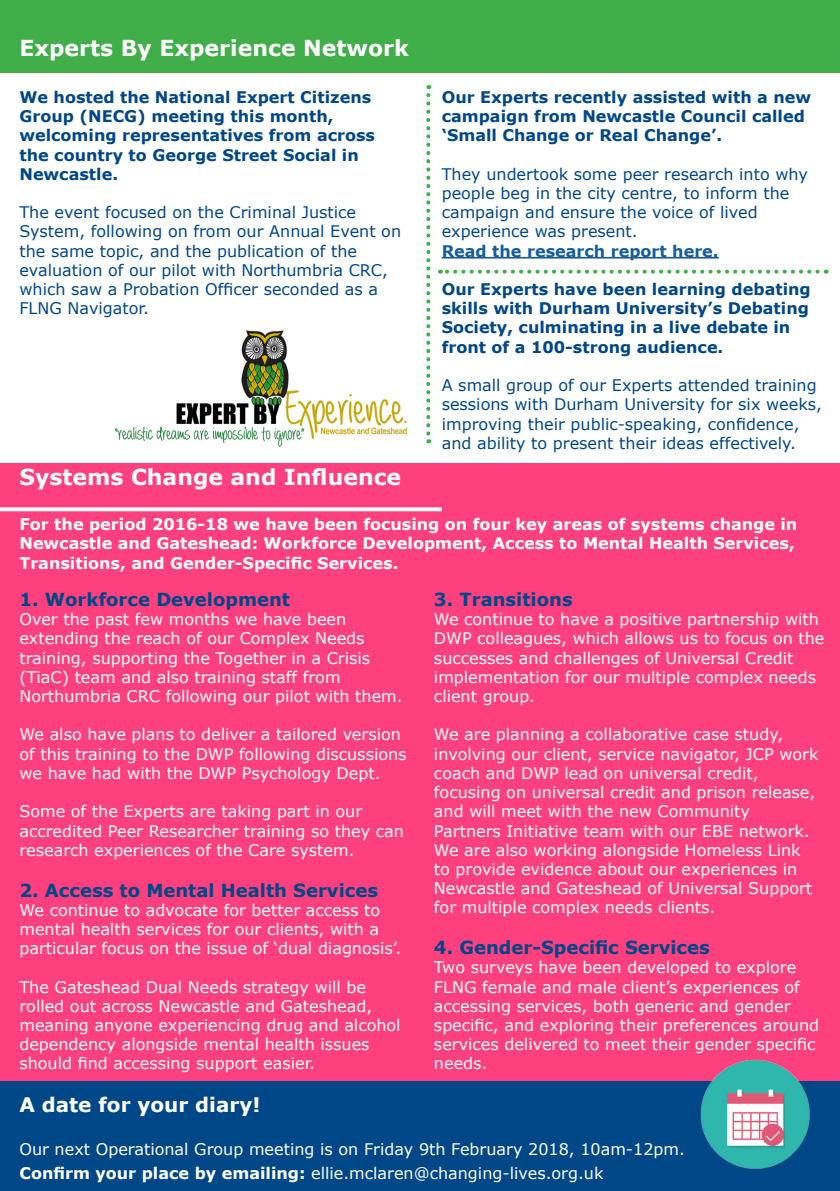
<style>
.page{position:relative;width:840px;height:1191px;background:#fff}
.page>*{position:absolute;margin:0;border:0;box-sizing:border-box;transform-origin:0 0}
.t1{font:700 22px "Verdana";color:#fff}
.t2{font:700 20px "Verdana";color:#fff}
.t3{font:700 18px "Verdana";color:#004788}
.t4{font:16px/19.2px "Verdana";color:#fff}
.t5{font:16px/19.2px "Verdana";color:#004788}
.t6{font:700 16px/19.2px "Verdana";color:#004788}
.t7{font:700 16px/19.2px "Verdana";color:#fff}
.s1{font-weight:700;color:#175d9e}
.s2{font-weight:700}
</style>
<div class="page">
<div style="left:0;top:14px;width:839px;height:1177px;background:#004788"></div>
<div style="left:0;top:74px;width:839px;height:389px;background:#fff"></div>
<div style="left:0;top:0;width:839px;height:72px;background:#40ae49"></div>
<img style="left:114px;top:330px;width:293px;height:117px">
<hr style="left:441px;top:257px;width:277px;height:1px;background:#175d9e">
<svg style="left:426px;top:95px;width:4px;height:348px"></svg>
<div style="left:0;top:463px;width:839px;height:617px;background:#fe407e"></div>
<svg style="left:0;top:507px;width:441px;height:4px;background:#fef1f5"></svg>
<img style="left:691px;top:1060px;width:127px;height:109px">
<svg style="left:439px;top:270px;width:378px;height:4px"></svg>
<p class="t1" style="left:19px;top:34px;width:391px">Experts By Experience Network</p>
<p class="t6" style="left:19px;top:88px;width:357px">We hosted the National Expert Citizens<br>Group (NECG) meeting this month, welcoming representatives from across the country to George Street Social in<br>Newcastle.</p>
<p class="t5" style="left:19px;top:203px;width:383px">The event focused on the Criminal Justice System, following on from our Annual Event on the same topic, and the publication of the evaluation of our pilot with Northumbria CRC, which saw a Probation Officer seconded as a FLNG Navigator.</p>
<p class="t6" style="left:441px;top:88px;width:371px">Our Experts recently assisted with a new campaign from Newcastle Council called ‘Small Change or Real Change’.</p>
<p class="t5" style="left:441px;top:165px;width:367px">They undertook some peer research into why people beg in the city centre, to inform the campaign and ensure the voice of lived experience was present.<br><span class="s1">Read the research report here.</span></p>
<p class="t6" style="left:441px;top:280px;width:370px">Our Experts have been learning debating skills with Durham University’s Debating Society, culminating in a live debate in front of a 100-strong audience.</p>
<p class="t5" style="left:441px;top:376px;width:381px">A small group of our Experts attended training sessions with Durham University for six weeks, improving their public-speaking, confidence, and ability to present their ideas effectively.</p>
<p class="t1" style="left:19px;top:462px;width:383px">Systems Change and Influence</p>
<p class="t7" style="left:19px;top:515px;width:779px">For the period 2016-18 we have been focusing on four key areas of systems change in<br>Newcastle and Gateshead: Workforce Development, Access to Mental Health Services,<br>Transitions, and Gender-Specific Services.</p>
<p class="t3" style="left:19px;top:588px;width:272px">1. Workforce Development</p>
<p class="t4" style="left:19px;top:610px;width:384px">Over the past few months we have been extending the reach of our Complex Needs training, supporting the Together in a Crisis (TiaC) team and also training staff from Northumbria CRC following our pilot with them.</p>
<p class="t4" style="left:19px;top:725px;width:388px">We also have plans to deliver a tailored version of this training to the DWP following discussions we have had with the DWP Psychology Dept.</p>
<p class="t4" style="left:19px;top:802px;width:386px">Some of the Experts are taking part in our accredited Peer Researcher training so they can research experiences of the Care system.</p>
<p class="t3" style="left:19px;top:878px;width:360px">2. Access to Mental Health Services</p>
<p class="t4" style="left:19px;top:900px;width:383px">We continue to advocate for better access to mental health services for our clients, with a particular focus on the issue of ‘dual diagnosis’.</p>
<p class="t4" style="left:19px;top:977px;width:382px">The Gateshead Dual Needs strategy will be rolled out across Newcastle and Gateshead, meaning anyone experiencing drug and alcohol dependency alongside mental health issues should find accessing support easier.</p>
<p class="t3" style="left:434px;top:588px;width:140px">3. Transitions</p>
<p class="t4" style="left:434px;top:610px;width:392px">We continue to have a positive partnership with DWP colleagues, which allows us to focus on the successes and challenges of Universal Credit implementation for our multiple complex needs client group.</p>
<p class="t4" style="left:434px;top:725px;width:386px">We are planning a collaborative case study, involving our client, service navigator, JCP work coach and DWP lead on universal credit, focusing on universal credit and prison release, and will meet with the new Community Partners Initiative team with our EBE network.<br>We are also working alongside Homeless Link to provide evidence about our experiences in Newcastle and Gateshead of Universal Support for multiple complex needs clients.</p>
<p class="t3" style="left:434px;top:936px;width:277px">4. Gender-Specific Services</p>
<p class="t4" style="left:434px;top:958px;width:386px">Two surveys have been developed to explore FLNG female and male client’s experiences of accessing services, both generic and gender specific, and exploring their preferences around services delivered to meet their gender specific needs.</p>
<p class="t2" style="left:19px;top:1091px;width:242px">A date for your diary!</p>
<p class="t4" style="left:19px;top:1140px;width:666px">Our next Operational Group meeting is on Friday 9th February 2018, 10am-12pm.</p>
<p class="t4" style="left:19px;top:1164px;width:585px"><span class="s2">Confirm your place by emailing:</span> ellie.mclaren@changing-lives.org.uk</p>
</div>
